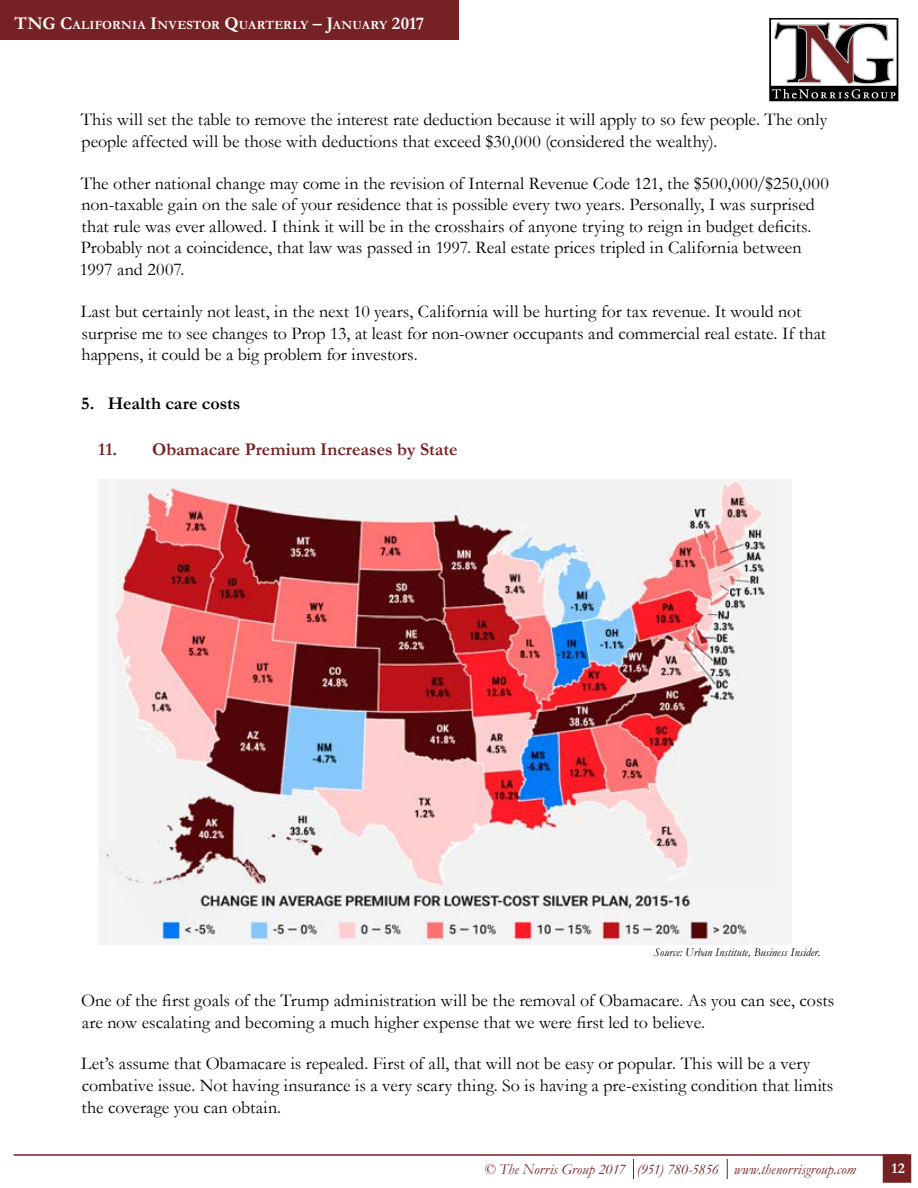
<style>
.page{position:relative;width:918px;height:1188px;background:#fff}
.page>*{position:absolute;margin:0;border:0;box-sizing:border-box;transform-origin:0 0}
.t1{font:18px/21.6px "Garamond";color:#000}
.t2{font:700 18px "Garamond";color:#762123}
.t3{font:700 18px "Garamond";color:#000}
.t4{font:italic 15px "Garamond";letter-spacing:.005em;color:#762123}
.t5{font:700 15px "Garamond";color:#fff}
.t6{font:700 12.6px "Garamond";letter-spacing:.005em;color:#fff}
.t7{font:italic 12px "Garamond";letter-spacing:-.005em;color:#000}
.s1{font-size:18px}
</style>
<div class="page">
<div style="left:0;top:0;width:459px;height:40px;background:#762123"></div>
<svg style="left:769px;top:19px;width:129px;height:82px"></svg>
<div style="left:883px;top:1154px;width:28px;height:29px;background:#762123;border:2px solid #762123"></div>
<hr style="left:14px;top:1154px;width:892px;height:2px;background:#762123">
<svg style="left:633px;top:1159px;width:1px;height:20px"></svg>
<svg style="left:727px;top:1159px;width:1px;height:20px"></svg>
<img style="left:98px;top:480px;width:693px;height:465px">
<p class="t6" style="left:15px;top:17px;width:411px"><span class="s1">TNG C</span>ALIFORNIA <span class="s1">I</span>NVESTOR <span class="s1">Q</span>UARTERLY <span class="s1">– J</span>ANUARY <span class="s1">2017</span></p>
<p class="t1" style="left:81px;top:108px;width:748px">This will set the table to remove the interest rate deduction because it will apply to so few people. The only people affected will be those with deductions that exceed $30,000 (considered the wealthy).</p>
<p class="t1" style="left:80px;top:172px;width:750px">The other national change may come in the revision of Internal Revenue Code 121, the $500,000/$250,000 non-taxable gain on the sale of your residence that is possible every two years. Personally, I was surprised that rule was ever allowed. I think it will be in the crosshairs of anyone trying to reign in budget deficits.<br>Probably not a coincidence, that law was passed in 1997. Real estate prices tripled in California between 1997 and 2007.</p>
<p class="t1" style="left:81px;top:300px;width:747px">Last but certainly not least, in the next 10 years, California will be hurting for tax revenue. It would not surprise me to see changes to Prop 13, at least for non-owner occupants and commercial real estate. If that happens, it could be a big problem for investors.</p>
<p class="t3" style="left:81px;top:391px;width:161px">5. Health care costs</p>
<p class="t2" style="left:98px;top:437px;width:361px">11. Obamacare Premium Increases by State</p>
<p class="t7" style="left:654px;top:944px;width:168px">Source: Urban Institute, Business Insider.</p>
<p class="t1" style="left:81px;top:989px;width:755px">One of the first goals of the Trump administration will be the removal of Obamacare. As you can see, costs are now escalating and becoming a much higher expense that we were first led to believe.</p>
<p class="t1" style="left:81px;top:1053px;width:754px">Let’s assume that Obamacare is repealed. First of all, that will not be easy or popular. This will be a very combative issue. Not having insurance is a very scary thing. So is having a pre-existing condition that limits the coverage you can obtain.</p>
<p class="t4" style="left:484px;top:1159px;width:373px">© The Norris Group 2017 (951) 780-5856 www.thenorrisgroup.com</p>
<p class="t5" style="left:891px;top:1158px;width:15px">12</p>
</div>
